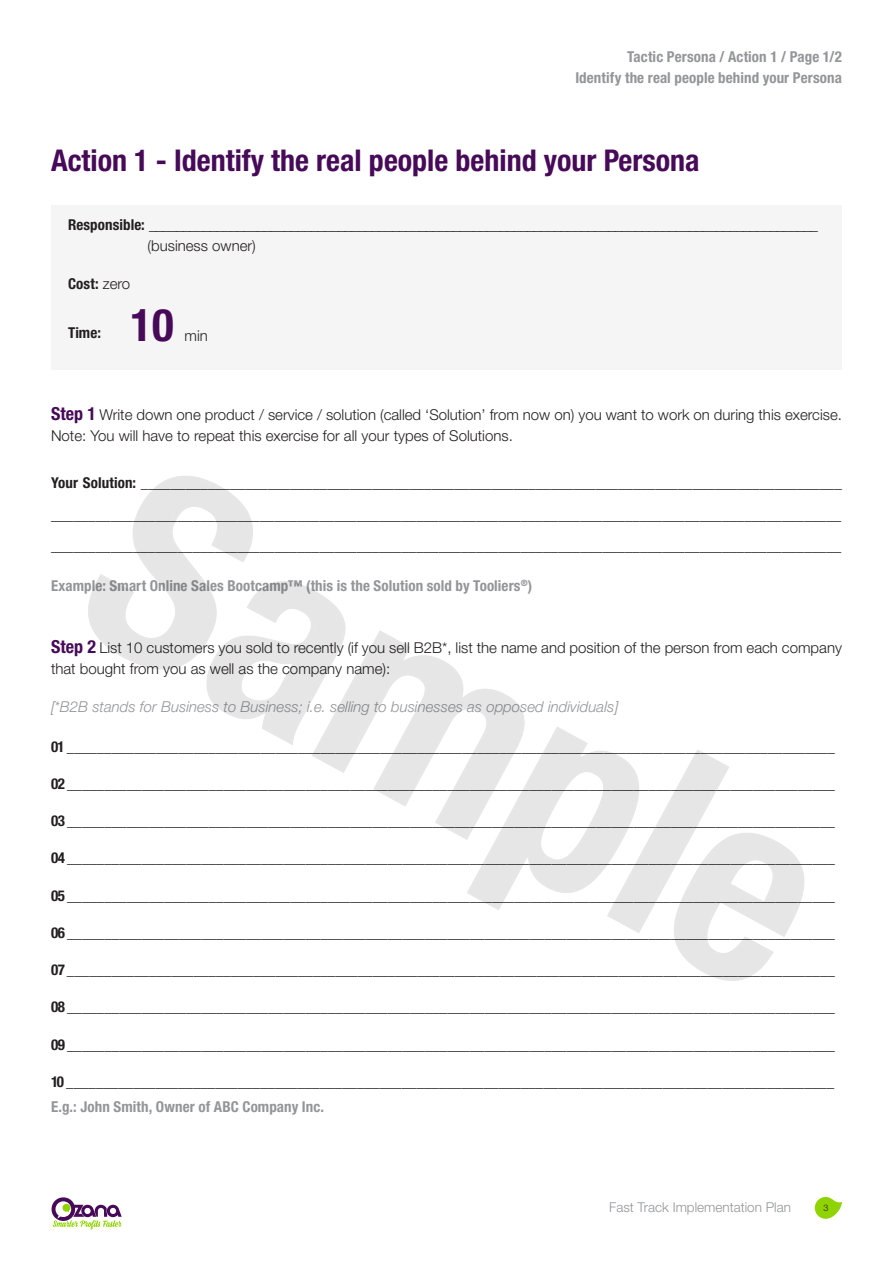
<style>
.page{position:relative;width:893px;height:1263px;background:#fff}
.page>*{position:absolute;margin:0;border:0;box-sizing:border-box;transform-origin:0 0}
.body{font:700 condensed 45px "Helvetica Neue LT Pro";color:#470a59}
.titlu_pagina_mic{font:700 condensed 30px "Helvetica Neue LT Pro";color:#470a59}
.writing_space{font:700 condensed 15px/31.5px "Helvetica Neue LT Pro";letter-spacing:-.025em;color:#231f20;text-align:justify}
.body-2{font:300 15px/21px "Helvetica Neue LT Pro";color:#231f20}
.caption_gri{font:italic 300 15px "Helvetica Neue LT Pro";color:#939598}
.body-3{font:700 condensed 15px "Helvetica Neue LT Pro";letter-spacing:.005em;color:#939598}
.top_corner{font:700 condensed 15px "Helvetica Neue LT Pro";letter-spacing:.005em;color:#939598}
.example{font:700 condensed 15px "Helvetica Neue LT Pro";letter-spacing:.005em;color:#939598}
.body-4{font:700 condensed 15px "Helvetica Neue LT Pro";letter-spacing:.01em;color:#231f20}
.t1{font:300 13.5px "Helvetica Neue LT Pro";color:#939598}
.t2{font:300 9px "Helvetica Neue LT Pro";color:#231f20}
.s1{font-weight:700;font-stretch:condensed}
.s2{font-weight:300;font-stretch:normal}
.s3{font-weight:700;font-stretch:condensed;font-size:18px;color:#470a59}
</style>
<div class="page">
<img style="left:51px;top:476px;width:791px;height:754px">
<p class="top_corner" style="left:627px;top:47px;width:216px">Tactic Persona / Action 1 / Page 1/2</p>
<p class="top_corner" style="left:575px;top:68px;width:268px">Identify the real people behind your Persona</p>
<p class="titlu_pagina_mic" style="left:51px;top:142px;width:650px">Action 1 - Identify the real people behind your Persona</p>
<p class="body-2" style="left:148px;top:214px;width:672px;text-indent:-80px"><span class="s1">Responsible:</span> ___________________________________________________________________________________________________ (business owner)</p>
<p class="body-4" style="left:68px;top:275px;width:64px">Cost: <span class="s2">zero</span></p>
<p class="body-4" style="left:68px;top:323px;width:34px">Time:</p>
<p class="body" style="left:131px;top:298px;width:45px">10</p>
<p class="body-2" style="left:185px;top:325px;width:25px">min</p>
<p class="body-2" style="left:51px;top:404px;width:792px"><span class="s3">Step 1</span> Write down one product / service / solution (called ‘Solution’ from now on) you want to work on during this exercise.<br>Note: You will have to repeat this exercise for all your types of Solutions.</p>
<p class="writing_space" style="left:51px;top:467px;width:792px">Your Solution: ______________________________________________________________________________________________ __________________________________________________________________________________________________________ __________________________________________________________________________________________________________</p>
<p class="body-3" style="left:51px;top:577px;width:483px">Example: Smart Online Sales Bootcamp™ (this is the Solution sold by Tooliers<sup>®</sup>)</p>
<p class="body-2" style="left:51px;top:637px;width:792px"><span class="s3">Step 2</span> List 10 customers you sold to recently (if you sell B2B*, list the name and position of the person from each company that bought from you as well as the company name):</p>
<p class="caption_gri" style="left:51px;top:698px;width:568px">[*B2B stands for Business to Business; i.e. selling to businesses as opposed individuals]</p>
<p class="writing_space" style="left:51px;top:730px;width:785px">01 _______________________________________________________________________________________________________</p>
<p class="writing_space" style="left:51px;top:768px;width:786px">02 _______________________________________________________________________________________________________</p>
<p class="writing_space" style="left:51px;top:805px;width:785px">03 _______________________________________________________________________________________________________</p>
<p class="writing_space" style="left:51px;top:842px;width:786px">04 _______________________________________________________________________________________________________</p>
<p class="writing_space" style="left:51px;top:879px;width:785px">05 _______________________________________________________________________________________________________</p>
<p class="writing_space" style="left:51px;top:917px;width:786px">06 _______________________________________________________________________________________________________</p>
<p class="writing_space" style="left:51px;top:954px;width:785px">07 _______________________________________________________________________________________________________</p>
<p class="writing_space" style="left:51px;top:991px;width:786px">08 _______________________________________________________________________________________________________</p>
<p class="writing_space" style="left:51px;top:1028px;width:786px">09 _______________________________________________________________________________________________________</p>
<p class="writing_space" style="left:51px;top:1066px;width:785px">10 _______________________________________________________________________________________________________</p>
<p class="example" style="left:51px;top:1098px;width:275px">E.g.: John Smith, Owner of ABC Company Inc.</p>
<p class="t1" style="left:609px;top:1199px;width:183px">Fast Track Implementation Plan</p>
<p class="t2" style="left:824px;top:1203px;width:7px">3</p>
</div>
